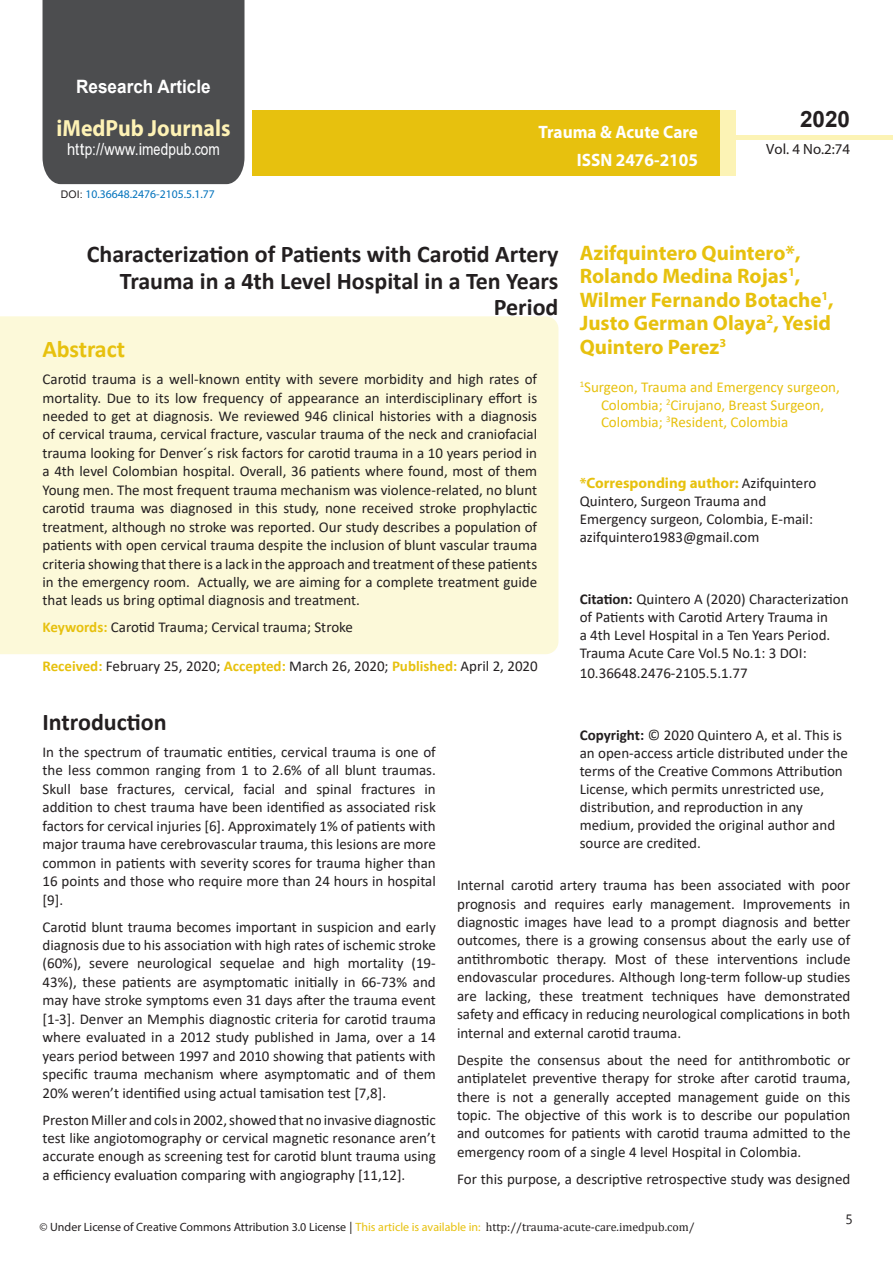
<style>
.page{position:relative;width:893px;height:1263px;background:#fff}
.page>*{position:absolute;margin:0;border:0;box-sizing:border-box;transform-origin:0 0}
.side-heading{font:700 24px/26.4px "Calibri";color:#231f20;text-align:right}
.t1{font:700 24px "Calibri";letter-spacing:-.005em;color:#e7c10e}
.t2{font:700 23.4px "Myriad Pro";color:#fef2b5;scale:.93 1}
.t3{font:700 22.5px "Arial";color:#231f20}
.t4{font:700 21px/23.4px "Myriad Pro";color:#e7c10e}
.t5{font:700 18.45px "Arial";color:#fff;scale:.93 1}
.t6{font:700 18px "Myriad Pro";color:#fff;scale:.96 1}
.t7{font:16.5px "Arial";letter-spacing:.005em;color:#fff;scale:.89 1}
.Body_Text_First_Inde{font:15px/18.5px "Calibri";color:#231f20;text-align:justify}
.t8{font:15px/17.4px "Calibri";color:#e7c10e}
.t9{font:14.85px "Myriad Pro";color:#231f20}
.t10{font:13.5px "Nirmala UI";color:#231f20}
.t11{font:12px "Myriad Pro";color:#231f20}
.t12{font:11.7px "Myriad Pro";color:#0072bc}
.s1{font-family:"Calibri"}
.s2{font-family:"Arial";font-size:10.5px;color:#231f20}
.s3{font-weight:700;color:#e7c10e}
.s4{font-family:"Myriad Pro";font-weight:700;color:#e7c10e}
.s5{font-weight:700}
.s6{font-family:"Nirmala UI"}
.s7{color:#e7c10e}
.s8{font-family:"Cambria"}
</style>
<div class="page">
<div style="left:43px;top:0;width:201px;height:184px;background:#4c4d4f"></div>
<div style="left:736px;top:135px;width:157px;height:5px;background:#fcf3b5"></div>
<div style="left:252px;top:110px;width:469px;height:66px;background:#e7c10e"></div>
<div style="left:720px;top:110px;width:16px;height:66px;background:#fcf3b5"></div>
<div style="left:0;top:316px;width:558px;height:338px;background:#fcf9d9"></div>
<p class="t5" style="left:76px;top:73px;width:146px">Research Article</p>
<h2 class="t2" style="left:57px;top:113px;width:188px">iMedPub Journals</h2>
<p class="t7" style="left:67px;top:138px;width:173px">http://www.imedpub<span class="s1">.</span>com</p>
<p class="t12" style="left:61px;top:187px;width:155px"><span class="s2">DOI:</span> 10.36648.2476-2105.5.1.77</p>
<p class="t6" style="left:539px;top:120px;width:168px">Trauma &amp; Acute Care</p>
<p class="t6" style="left:577px;top:148px;width:128px">ISSN 2476-2105</p>
<h3 class="t3" style="left:800px;top:104px;width:52px">2020</h3>
<p class="t9" style="left:766px;top:140px;width:85px">Vol. 4 No.2:74</p>
<p class="side-heading" style="left:87px;top:241px;width:473px">Characterization of Patients with Carotid Artery<br>Trauma in a 4th Level Hospital in a Ten Years<br>Period</p>
<p class="t1" style="left:43px;top:332px;width:84px">Abstract</p>
<p class="Body_Text_First_Inde" style="left:43px;top:369px;width:496px">Carotid trauma is a well-known entity with severe morbidity and high rates of mortality. Due to its low frequency of appearance an interdisciplinary effort is needed to get at diagnosis. We reviewed 946 clinical histories with a diagnosis of cervical trauma, cervical fracture, vascular trauma of the neck and craniofacial trauma looking for Denver´s risk factors for carotid trauma in a 10 years period in a 4th level Colombian hospital. Overall, 36 patients where found, most of them Young men. The most frequent trauma mechanism was violence-related, no blunt carotid trauma was diagnosed in this study, none received stroke prophylactic treatment, although no stroke was reported. Our study describes a population of patients with open cervical trauma despite the inclusion of blunt vascular trauma criteria showing that there is a lack in the approach and treatment of these patients in the emergency room. Actually, we are aiming for a complete treatment guide that leads us bring optimal diagnosis and treatment.</p>
<p class="Body_Text_First_Inde" style="left:43px;top:618px;width:312px"><span class="s3">Keywords:</span> Carotid Trauma; Cervical trauma; Stroke</p>
<p class="Body_Text_First_Inde" style="left:43px;top:656px;width:497px"><span class="s3">Received:</span> February 25, 2020; <span class="s3">Accepted:</span> March 26, 2020; <span class="s3">Published:</span> April 2, 2020</p>
<p class="t4" style="left:580px;top:240px;width:255px">Azifquintero Quintero*,<br>Rolando Medina Rojas<sup>1</sup>,<br>Wilmer Fernando Botache<sup>1</sup>,<br>Justo German Olaya<sup>2</sup>, Yesid<br>Quintero Perez<sup>3</sup></p>
<p class="t8" style="left:601px;top:378px;width:240px;text-indent:-21px"><sup>1</sup>Surgeon, Trauma and Emergency surgeon,<br>Colombia; <sup>2</sup>Cirujano, Breast Surgeon,<br>Colombia; <sup>3</sup>Resident, Colombia</p>
<p class="Body_Text_First_Inde" style="left:580px;top:473px;width:238px;line-height:18px;text-align:left"><span class="s4">*Corresponding author:</span> Azifquintero Quintero, Surgeon Trauma and Emergency surgeon, Colombia, E-mail: azifquintero1983@gmail.com</p>
<p class="Body_Text_First_Inde" style="left:580px;top:589px;width:270px;line-height:18px;text-align:left"><span class="s5">Citation:</span> Quintero A (2020) Characterization of Patients with Carotid Artery Trauma in<br>a 4th Level Hospital in a Ten Years Period.<br>Trauma Acute Care Vol.5 No.1: 3 DOI:</p>
<p class="Body_Text_First_Inde" style="left:580px;top:663px;width:169px">10.36648.2476-2105.5.1.77</p>
<p class="side-heading" style="left:43px;top:708px;width:126px">Introduction</p>
<p class="Body_Text_First_Inde" style="left:43px;top:742px;width:395px">In the spectrum of traumatic entities, cervical trauma is one of the less common ranging from 1 to 2.6% of all blunt traumas.<br>Skull base fractures, cervical, facial and spinal fractures in addition to chest trauma have been identified as associated risk factors for cervical injuries [6]. Approximately 1% of patients with major trauma have cerebrovascular trauma, this lesions are more common in patients with severity scores for trauma higher than 16 points and those who require more than 24 hours in hospital [9].</p>
<p class="Body_Text_First_Inde" style="left:43px;top:917px;width:395px">Carotid blunt trauma becomes important in suspicion and early diagnosis due to his association with high rates of ischemic stroke (60%), severe neurological sequelae and high mortality (19- 43%), these patients are asymptomatic initially in 66-73% and may have stroke symptoms even 31 days after the trauma event [1-3]. Denver an Memphis diagnostic criteria for carotid trauma where evaluated in a 2012 study published in Jama, over a 14 years period between 1997 and 2010 showing that patients with specific trauma mechanism where asymptomatic and of them 20% weren’t identified using actual tamisation test [7,8].</p>
<p class="Body_Text_First_Inde" style="left:43px;top:1110px;width:395px">Preston Miller and cols in 2002, showed that no invasive diagnostic test like angiotomography or cervical magnetic resonance aren’t accurate enough as screening test for carotid blunt trauma using a efficiency evaluation comparing with angiography [11,12].</p>
<p class="Body_Text_First_Inde" style="left:580px;top:726px;width:270px;line-height:18px;text-align:left"><span class="s5">Copyright:</span> © 2020 Quintero A, et al. This is an open-access article distributed under the terms of the Creative Commons Attribution License, which permits unrestricted use, distribution, and reproduction in any medium, provided the original author and source are credited.</p>
<p class="Body_Text_First_Inde" style="left:457px;top:875px;width:395px">Internal carotid artery trauma has been associated with poor prognosis and requires early management. Improvements in diagnostic images have lead to a prompt diagnosis and better outcomes, there is a growing consensus about the early use of antithrombotic therapy. Most of these interventions include endovascular procedures. Although long-term follow-up studies are lacking, these treatment techniques have demonstrated safety and efficacy in reducing neurological complications in both internal and external carotid trauma.</p>
<p class="Body_Text_First_Inde" style="left:457px;top:1050px;width:395px">Despite the consensus about the need for antithrombotic or antiplatelet preventive therapy for stroke after carotid trauma, there is not a generally accepted management guide on this topic. The objective of this work is to describe our population and outcomes for patients with carotid trauma admitted to the emergency room of a single 4 level Hospital in Colombia.</p>
<p class="Body_Text_First_Inde" style="left:457px;top:1169px;width:395px">For this purpose, a descriptive retrospective study was designed</p>
<p class="t11" style="left:40px;top:1219px;width:657px">© Under License of Creative Commons Attribution 3.0 License <span class="s6">|</span> <span class="s7">This article is available in:</span> <span class="s8">http://trauma-acute-care.imedpub.com/</span></p>
<p class="t10" style="left:845px;top:1208px;width:9px">5</p>
</div>
